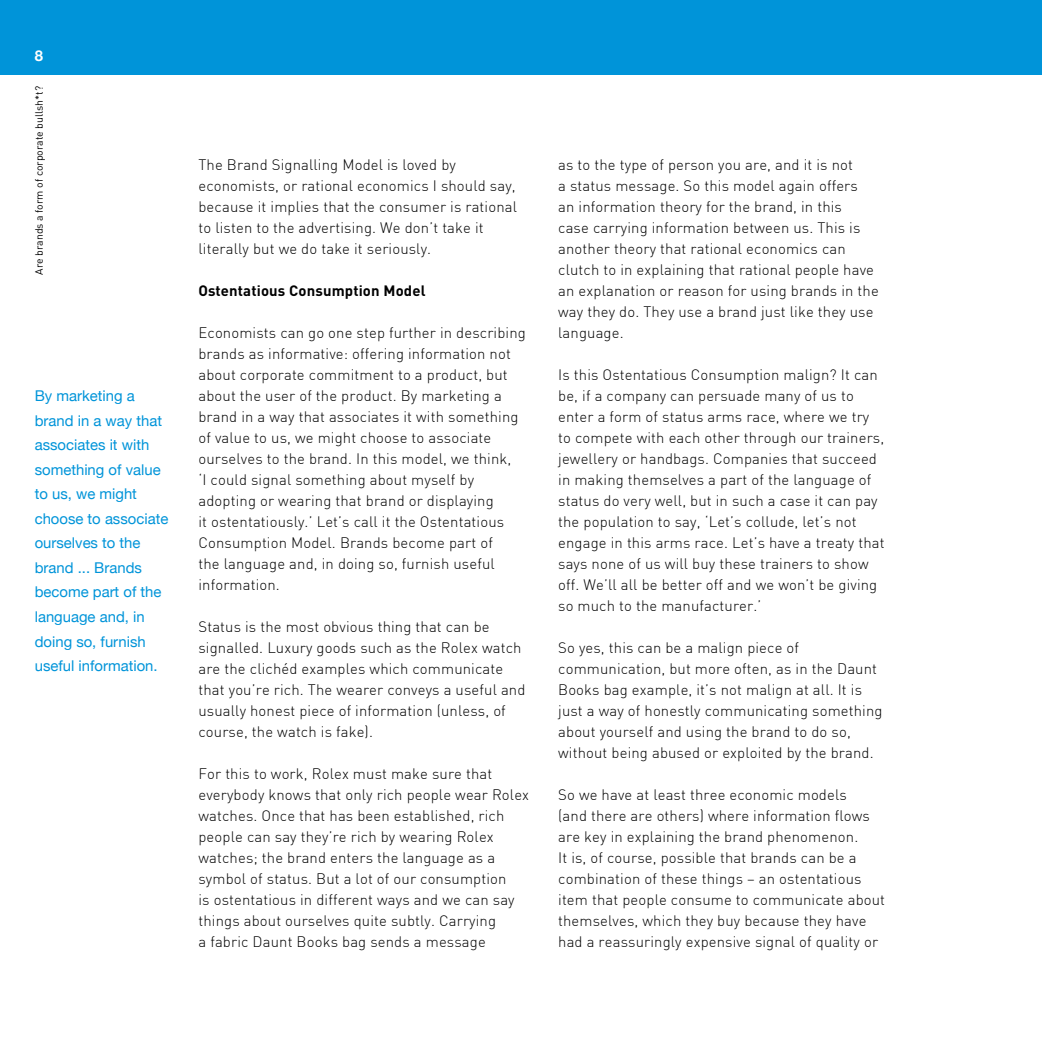
<style>
.page{position:relative;width:1042px;height:1042px;background:#fff}
.page>*{position:absolute;margin:0;border:0;box-sizing:border-box;transform-origin:0 0}
.t1{font:300 14.88px/21px "DIN";letter-spacing:.01em;color:#000}
.Lecture_HELVETICA_QU{font:14.88px/24.5px "Helvetica Neue";color:#0094d9}
.t2{font:700 14.88px "DIN";letter-spacing:.01em;color:#000}
.t3{font:700 14.88px "Helvetica Neue";color:#fff}
.t4{font:10.5px "DIN";color:#000}
</style>
<div class="page">
<div style="left:0;top:0;width:1042px;height:74px;background:#0094d9"></div>
<p class="t3" style="left:35px;top:44px;width:10px">8</p>
<p class="t4" style="left:33px;top:275px;width:190px;rotate:-90deg">Are brands a form of corporate bullsh*t?</p>
<p class="Lecture_HELVETICA_QU" style="left:35px;top:385px;width:135px">By marketing a brand in a way that associates it with something of value to us, we might choose to associate ourselves to the brand ... Brands become part of the language and, in doing so, furnish useful information.</p>
<p class="t1" style="left:198px;top:154px;width:320px">The Brand Signalling Model is loved by economists, or rational economics I should say, because it implies that the consumer is rational to listen to the advertising. We don’t take it literally but we do take it seriously.</p>
<p class="t2" style="left:198px;top:281px;width:229px">Ostentatious Consumption Model</p>
<p class="t1" style="left:198px;top:322px;width:329px">Economists can go one step further in describing brands as informative: offering information not about corporate commitment to a product, but about the user of the product. By marketing a brand in a way that associates it with something of value to us, we might choose to associate ourselves to the brand. In this model, we think,<br>‘I could signal something about myself by adopting or wearing that brand or displaying<br>it ostentatiously.’ Let’s call it the Ostentatious Consumption Model. Brands become part of<br>the language and, in doing so, furnish useful information.</p>
<p class="t1" style="left:198px;top:616px;width:328px">Status is the most obvious thing that can be signalled. Luxury goods such as the Rolex watch are the clichéd examples which communicate that you’re rich. The wearer conveys a useful and usually honest piece of information (unless, of course, the watch is fake).</p>
<p class="t1" style="left:198px;top:763px;width:332px">For this to work, Rolex must make sure that everybody knows that only rich people wear Rolex watches. Once that has been established, rich people can say they’re rich by wearing Rolex watches; the brand enters the language as a symbol of status. But a lot of our consumption<br>is ostentatious in different ways and we can say things about ourselves quite subtly. Carrying<br>a fabric Daunt Books bag sends a message</p>
<p class="t1" style="left:558px;top:154px;width:322px">as to the type of person you are, and it is not<br>a status message. So this model again offers<br>an information theory for the brand, in this<br>case carrying information between us. This is another theory that rational economics can clutch to in explaining that rational people have an explanation or reason for using brands in the way they do. They use a brand just like they use language.</p>
<p class="t1" style="left:558px;top:364px;width:328px">Is this Ostentatious Consumption malign? It can be, if a company can persuade many of us to enter a form of status arms race, where we try to compete with each other through our trainers, jewellery or handbags. Companies that succeed in making themselves a part of the language of status do very well, but in such a case it can pay the population to say, ‘Let’s collude, let’s not engage in this arms race. Let’s have a treaty that says none of us will buy these trainers to show off. We’ll all be better off and we won’t be giving so much to the manufacturer.’</p>
<p class="t1" style="left:558px;top:637px;width:326px">So yes, this can be a malign piece of communication, but more often, as in the Daunt Books bag example, it’s not malign at all. It is just a way of honestly communicating something about yourself and using the brand to do so, without being abused or exploited by the brand.</p>
<p class="t1" style="left:558px;top:784px;width:328px">So we have at least three economic models<br>(and there are others) where information flows are key in explaining the brand phenomenon.<br>It is, of course, possible that brands can be a combination of these things – an ostentatious item that people consume to communicate about themselves, which they buy because they have had a reassuringly expensive signal of quality or</p>
</div>
